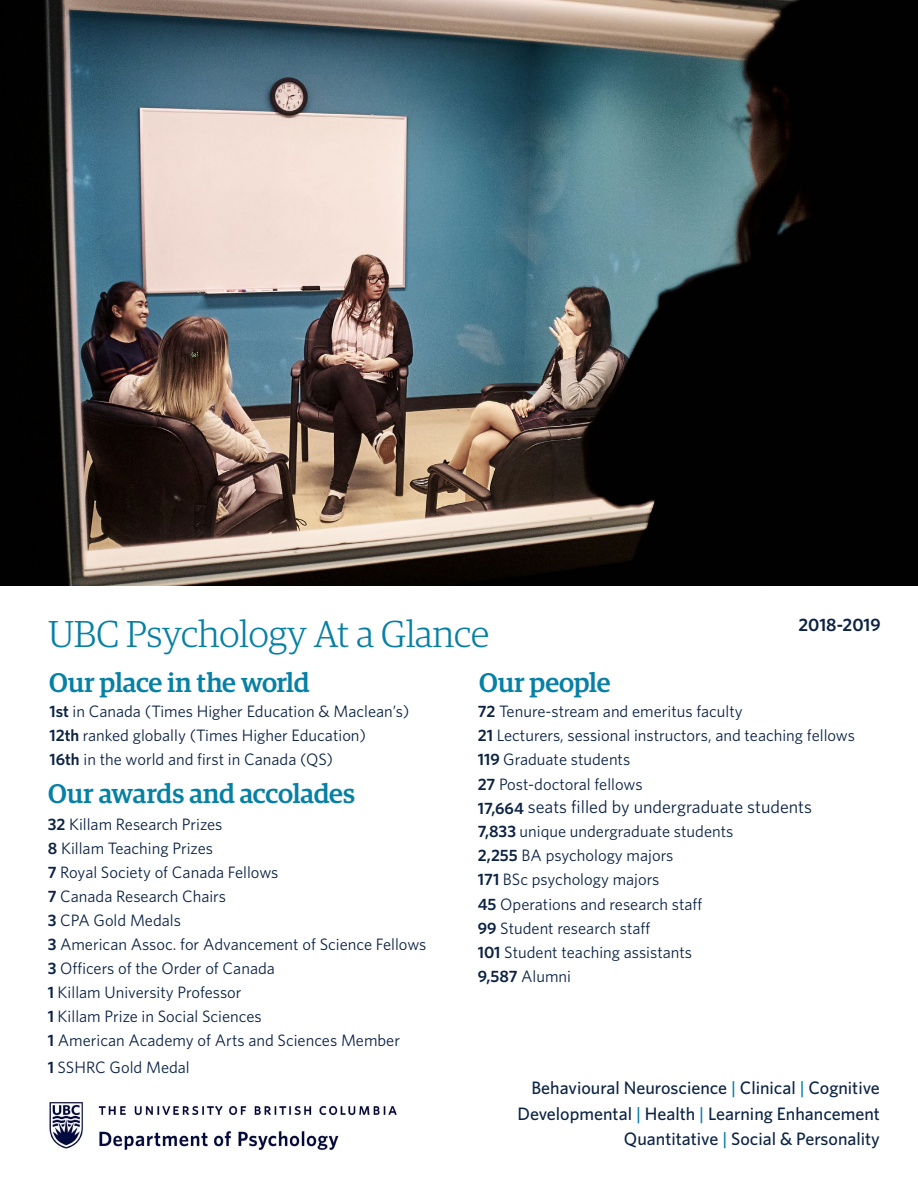
<style>
.page{position:relative;width:918px;height:1188px;background:#fff}
.page>*{position:absolute;margin:0;border:0;box-sizing:border-box;transform-origin:0 0}
.t1{font:300 37.5px "Guardian Egyp";color:#0680a5}
.t2{font:500 27px "Guardian Egyp";letter-spacing:-.01em;color:#0680a5}
.t3{font:500 18px/25.5px "Whitney";color:#0c2344;text-align:right}
.t4{font:18px "Whitney";color:#0c2344}
.t5{font:600 18px "Whitney";color:#0c2344}
.t6{font:16.5px/24px "Whitney";color:#0c2344}
.s1{font-weight:600}
.s2{font-weight:600;font-size:16.5px}
.s3{color:#0680a5}
</style>
<div class="page">
<img style="left:0;top:0;width:918px;height:585px">
<img style="left:49px;top:1102px;width:348px;height:49px">
<h1 class="t1" style="left:49px;top:609px;width:442px">UBC Psychology At a Glance</h1>
<h2 class="t2" style="left:49px;top:663px;width:262px">Our place in the world</h2>
<h2 class="t2" style="left:479px;top:663px;width:133px">Our people</h2>
<p class="t5" style="left:799px;top:613px;width:84px">2018-2019</p>
<p class="t6" style="left:50px;top:698px;width:361px"><span class="s1">1st</span> in Canada (Times Higher Education &amp; Maclean’s)<br><span class="s1">12th</span> ranked globally (Times Higher Education)<br><span class="s1">16th</span> in the world and first in Canada (QS)</p>
<h2 class="t2" style="left:48px;top:774px;width:308px">Our awards and accolades</h2>
<p class="t6" style="left:48px;top:812px;width:380px"><span class="s1">32</span> Killam Research Prizes<br><span class="s1">8</span> Killam Teaching Prizes<br><span class="s1">7</span> Royal Society of Canada Fellows<br><span class="s1">7</span> Canada Research Chairs<br><span class="s1">3</span> CPA Gold Medals<br><span class="s1">3</span> American Assoc. for Advancement of Science Fellows<br><span class="s1">3</span> Officers of the Order of Canada<br><span class="s1">1</span> Killam University Professor<br><span class="s1">1</span> Killam Prize in Social Sciences<br><span class="s1">1</span> American Academy of Arts and Sciences Member</p>
<p class="t6" style="left:48px;top:1055px;width:144px"><span class="s1">1</span> SSHRC Gold Medal</p>
<p class="t6" style="left:478px;top:699px;width:379px"><span class="s1">72</span> Tenure-stream and emeritus faculty<br><span class="s1">21</span> Lecturers, sessional instructors, and teaching fellows <span class="s1">119</span> Graduate students<br><span class="s1">27</span> Post-doctoral fellows</p>
<p class="t4" style="left:478px;top:795px;width:336px"><span class="s2">17,664</span> seats filled by undergraduate students</p>
<p class="t6" style="left:478px;top:819px;width:257px"><span class="s1">7,833</span> unique undergraduate students<br><span class="s1">2,255</span> BA psychology majors<br><span class="s1">171</span> BSc psychology majors<br><span class="s1">45</span> Operations and research staff<br><span class="s1">99</span> Student research staff<br><span class="s1">101</span> Student teaching assistants<br><span class="s1">9,587</span> Alumni</p>
<p class="t3" style="left:517px;top:1075px;width:364px">Behavioural Neuroscience <span class="s3">|</span> Clinical <span class="s3">|</span> Cognitive<br>Developmental <span class="s3">|</span> Health <span class="s3">|</span> Learning Enhancement<br>Quantitative <span class="s3">|</span> Social &amp; Personality</p>
</div>
